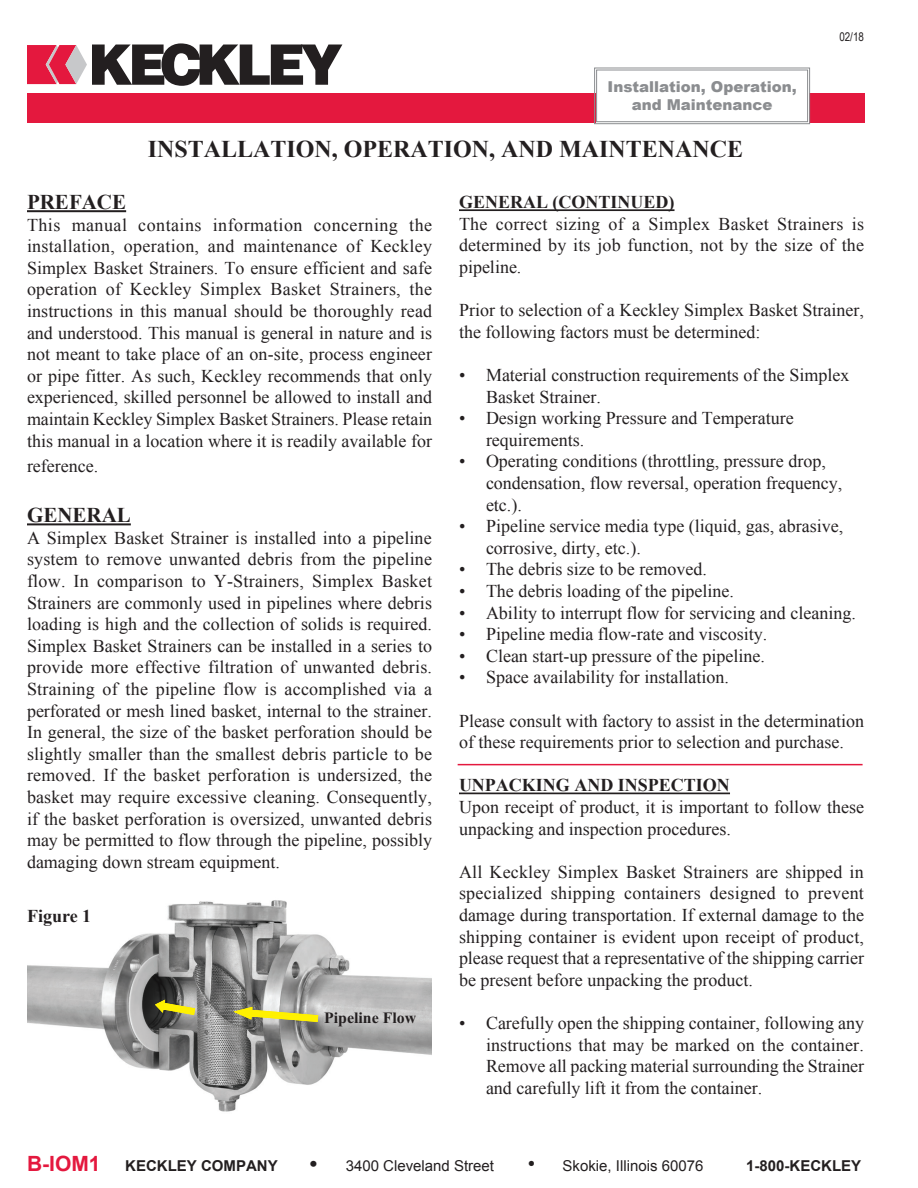
<style>
.page{position:relative;width:918px;height:1188px;background:#fff}
.page>*{position:absolute;margin:0;border:0;box-sizing:border-box;transform-origin:0 0}
.t1{font:700 24px "Times New Roman";color:#231f20}
.t2{font:700 21px "Times New Roman";color:#231f20}
.t3{font:18px/21.6px "Times New Roman";color:#231f20}
.t4{font:700 18px "Times New Roman";color:#231f20}
.t5{font:700 15.9px "Times New Roman";color:#231f20}
.t6{font:15px "Arial";color:#231f20}
.t7{font:900 15px/18px "Arial";color:#8b8d90;text-align:center}
.t8{font:700 15px "Arial";color:#231f20}
.t9{font:12px "Arial Narrow";color:#231f20}
.s1{font-size:21px;color:#e4183e}
.s2{font-weight:700;font-size:21px}
.s3{font-size:21px}
</style>
<div class="page">
<svg style="left:27px;top:43px;width:315px;height:43px"></svg>
<div style="left:27px;top:93px;width:837px;height:30px;background:#e4183e"></div>
<hr style="left:27px;top:210px;width:99px;height:2px;background:#231f20">
<hr style="left:27px;top:523px;width:104px;height:2px;background:#231f20">
<svg style="left:594px;top:67px;width:217px;height:58px"></svg>
<div style="left:596px;top:70px;width:212px;height:52px;border:1px solid #8b8d90"></div>
<hr style="left:459px;top:209px;width:216px;height:2px;background:#231f20">
<hr style="left:459px;top:793px;width:271px;height:1px;background:#231f20">
<img style="left:27px;top:900px;width:405px;height:212px">
<svg style="left:233px;top:1007px;width:85px;height:15px"></svg>
<svg style="left:155px;top:1000px;width:40px;height:15px"></svg>
<hr style="left:458px;top:764px;width:405px;height:1px;background:#e4183e">
<p class="t7" style="left:608px;top:77px;width:191px">Installation, Operation, and Maintenance</p>
<h1 class="t1" style="left:148px;top:132px;width:597px">INSTALLATION, OPERATION, AND MAINTENANCE</h1>
<p class="t9" style="left:839px;top:28px;width:26px">02/18</p>
<p class="t2" style="left:27px;top:187px;width:101px">PREFACE</p>
<p class="t3" style="left:27px;top:213px;width:407px;text-align:justify">This manual contains information concerning the installation, operation, and maintenance of Keckley Simplex Basket Strainers. To ensure efficient and safe operation of Keckley Simplex Basket Strainers, the instructions in this manual should be thoroughly read and understood. This manual is general in nature and is not meant to take place of an on-site, process engineer or pipe fitter. As such, Keckley recommends that only experienced, skilled personnel be allowed to install and maintain Keckley Simplex Basket Strainers. Please retain this manual in a location where it is readily available for</p>
<p class="t3" style="left:27px;top:455px;width:73px">reference.</p>
<p class="t2" style="left:27px;top:501px;width:105px">GENERAL</p>
<p class="t3" style="left:27px;top:527px;width:407px;text-align:justify">A Simplex Basket Strainer is installed into a pipeline system to remove unwanted debris from the pipeline flow. In comparison to Y-Strainers, Simplex Basket Strainers are commonly used in pipelines where debris loading is high and the collection of solids is required.<br>Simplex Basket Strainers can be installed in a series to provide more effective filtration of unwanted debris.<br>Straining of the pipeline flow is accomplished via a perforated or mesh lined basket, internal to the strainer.<br>In general, the size of the basket perforation should be slightly smaller than the smallest debris particle to be removed. If the basket perforation is undersized, the basket may require excessive cleaning. Consequently, if the basket perforation is oversized, unwanted debris may be permitted to flow through the pipeline, possibly damaging down stream equipment.</p>
<p class="t4" style="left:27px;top:903px;width:66px">Figure 1</p>
<p class="t5" style="left:324px;top:1007px;width:94px">Pipeline Flow</p>
<p class="t4" style="left:459px;top:190px;width:217px">GENERAL (CONTINUED)</p>
<p class="t3" style="left:459px;top:213px;width:407px;text-align:justify">The correct sizing of a Simplex Basket Strainers is determined by its job function, not by the size of the pipeline.</p>
<p class="t3" style="left:459px;top:299px;width:407px">Prior to selection of a Keckley Simplex Basket Strainer, the following factors must be determined:</p>
<p class="t3" style="left:486px;top:364px;width:365px;text-indent:-27px">• Material construction requirements of the Simplex<br>Basket Strainer.</p>
<p class="t3" style="left:486px;top:407px;width:309px;text-indent:-27px">• Design working Pressure and Temperature requirements.</p>
<p class="t3" style="left:486px;top:450px;width:358px;text-indent:-27px">• Operating conditions (throttling, pressure drop, condensation, flow reversal, operation frequency, etc.).</p>
<p class="t3" style="left:486px;top:515px;width:359px;text-indent:-27px">• Pipeline service media type (liquid, gas, abrasive, corrosive, dirty, etc.).</p>
<p class="t3" style="left:459px;top:558px;width:249px">• The debris size to be removed.</p>
<p class="t3" style="left:459px;top:580px;width:276px">• The debris loading of the pipeline.</p>
<p class="t3" style="left:459px;top:602px;width:398px">• Ability to interrupt flow for servicing and cleaning.</p>
<p class="t3" style="left:459px;top:623px;width:310px">• Pipeline media flow-rate and viscosity.</p>
<p class="t3" style="left:459px;top:645px;width:307px">• Clean start-up pressure of the pipeline.</p>
<p class="t3" style="left:459px;top:666px;width:271px">• Space availability for installation.</p>
<p class="t3" style="left:459px;top:710px;width:407px">Please consult with factory to assist in the determination of these requirements prior to selection and purchase.</p>
<p class="t4" style="left:459px;top:773px;width:272px">UNPACKING AND INSPECTION</p>
<p class="t3" style="left:459px;top:796px;width:407px">Upon receipt of product, it is important to follow these unpacking and inspection procedures.</p>
<p class="t3" style="left:459px;top:861px;width:407px;text-align:justify">All Keckley Simplex Basket Strainers are shipped in specialized shipping containers designed to prevent damage during transportation. If external damage to the shipping container is evident upon receipt of product, please request that a representative of the shipping carrier be present before unpacking the product.</p>
<p class="t3" style="left:486px;top:1012px;width:380px;text-align:justify;text-indent:-27px">• Carefully open the shipping container, following any instructions that may be marked on the container.<br>Remove all packing material surrounding the Strainer and carefully lift it from the container.</p>
<p class="t8" style="left:27px;top:1156px;width:252px"><span class="s1">B-IOM1</span> KECKLEY COMPANY</p>
<p class="t6" style="left:310px;top:1156px;width:186px"><span class="s2">•</span> 3400 Cleveland Street</p>
<p class="t6" style="left:528px;top:1156px;width:177px"><span class="s3">•</span> Skokie, Illinois 60076</p>
<p class="t8" style="left:746px;top:1156px;width:117px">1-800-KECKLEY</p>
</div>
